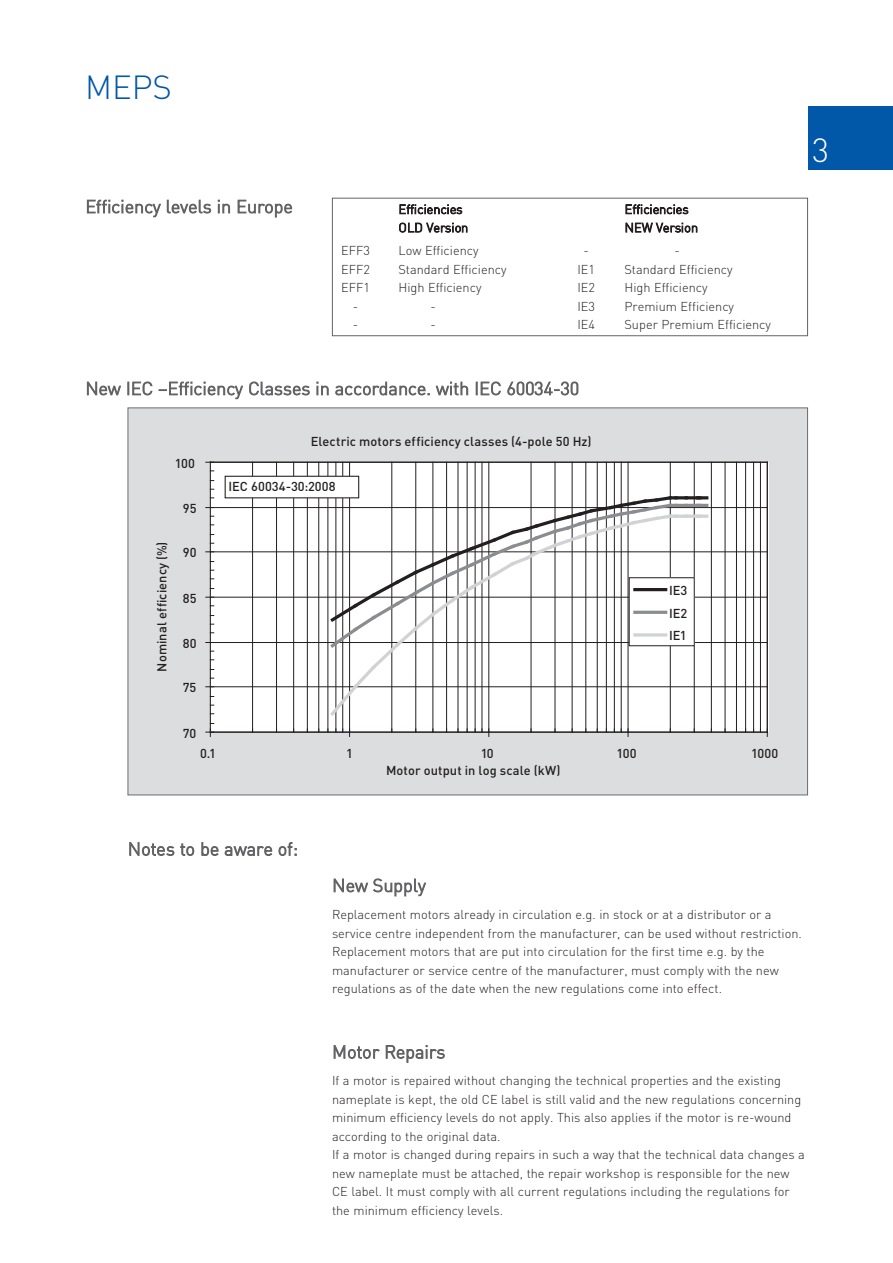
<style>
.page{position:relative;width:893px;height:1263px;background:#fff}
.page>*{position:absolute;margin:0;border:0;box-sizing:border-box;transform-origin:0 0}
.t1{font:33px "DIN Light";color:#0157a8}
.t2{font:33px "DIN Light";color:#fff}
.t3{font:18px "DIN Light";color:#636366}
.t4{font:12.75px/18.5px "DIN Light";color:#231f20}
.t5{font:12.75px/22.6px "DIN Medium";letter-spacing:.01em;color:#231f20;text-align:justify}
</style>
<div class="page">
<div style="left:332px;top:198px;width:476px;height:138px;border:1px solid #636366"></div>
<div style="left:128px;top:408px;width:679px;height:386px;background:#dcdddf"></div>
<div style="left:210px;top:462px;width:558px;height:270px;background:#fff"></div>
<hr style="left:210px;top:686px;width:557px;height:1px;background:#231f20">
<hr style="left:210px;top:642px;width:557px;height:1px;background:#231f20">
<hr style="left:210px;top:597px;width:557px;height:1px;background:#231f20">
<hr style="left:210px;top:552px;width:557px;height:1px;background:#231f20">
<hr style="left:210px;top:507px;width:557px;height:1px;background:#231f20">
<hr style="left:252px;top:462px;width:1px;height:270px;background:#231f20">
<hr style="left:276px;top:462px;width:1px;height:270px;background:#231f20">
<hr style="left:293px;top:462px;width:1px;height:270px;background:#231f20">
<hr style="left:307px;top:462px;width:1px;height:270px;background:#231f20">
<hr style="left:318px;top:462px;width:1px;height:270px;background:#231f20">
<hr style="left:328px;top:462px;width:1px;height:270px;background:#231f20">
<hr style="left:336px;top:462px;width:1px;height:270px;background:#231f20">
<hr style="left:342px;top:462px;width:1px;height:270px;background:#231f20">
<hr style="left:392px;top:462px;width:1px;height:270px;background:#231f20">
<hr style="left:415px;top:462px;width:1px;height:270px;background:#231f20">
<hr style="left:433px;top:462px;width:1px;height:270px;background:#231f20">
<hr style="left:446px;top:462px;width:1px;height:270px;background:#231f20">
<hr style="left:458px;top:462px;width:1px;height:270px;background:#231f20">
<hr style="left:467px;top:462px;width:1px;height:270px;background:#231f20">
<hr style="left:475px;top:462px;width:1px;height:270px;background:#231f20">
<hr style="left:482px;top:462px;width:1px;height:270px;background:#231f20">
<hr style="left:531px;top:462px;width:1px;height:270px;background:#231f20">
<hr style="left:555px;top:462px;width:1px;height:270px;background:#231f20">
<hr style="left:572px;top:462px;width:1px;height:270px;background:#231f20">
<hr style="left:586px;top:462px;width:1px;height:270px;background:#231f20">
<hr style="left:597px;top:462px;width:1px;height:270px;background:#231f20">
<hr style="left:606px;top:462px;width:1px;height:270px;background:#231f20">
<hr style="left:614px;top:462px;width:1px;height:270px;background:#231f20">
<hr style="left:621px;top:462px;width:1px;height:270px;background:#231f20">
<hr style="left:670px;top:462px;width:1px;height:270px;background:#231f20">
<hr style="left:694px;top:462px;width:1px;height:270px;background:#231f20">
<hr style="left:711px;top:462px;width:1px;height:270px;background:#231f20">
<hr style="left:725px;top:462px;width:1px;height:270px;background:#231f20">
<hr style="left:736px;top:462px;width:1px;height:270px;background:#231f20">
<hr style="left:745px;top:462px;width:1px;height:270px;background:#231f20">
<hr style="left:753px;top:462px;width:1px;height:270px;background:#231f20">
<hr style="left:760px;top:462px;width:1px;height:270px;background:#231f20">
<hr style="left:349px;top:462px;width:1px;height:270px;background:#231f20">
<hr style="left:489px;top:462px;width:1px;height:270px;background:#231f20">
<hr style="left:628px;top:462px;width:1px;height:270px;background:#231f20">
<hr style="left:210px;top:462px;width:557px;height:1px;background:#231f20">
<hr style="left:767px;top:462px;width:1px;height:270px;background:#231f20">
<hr style="left:210px;top:731px;width:557px;height:2px;background:#231f20">
<hr style="left:210px;top:462px;width:1px;height:270px;background:#231f20">
<svg style="left:206px;top:723px;width:8px;height:13px"></svg>
<svg style="left:328px;top:494px;width:379px;height:224px"></svg>
<div style="left:629px;top:578px;width:65px;height:68px;background:#fff"></div>
<div style="left:629px;top:577px;width:65px;height:69px;border:1px solid #231f20"></div>
<hr style="left:635px;top:588px;width:31px;height:3px;background:#231f20">
<hr style="left:635px;top:611px;width:31px;height:3px;background:#8a8c8f">
<hr style="left:635px;top:633px;width:31px;height:3px;background:#d1d2d4">
<div style="left:225px;top:476px;width:134px;height:22px;background:#fff"></div>
<div style="left:225px;top:476px;width:134px;height:22px;border:1px solid #231f20"></div>
<div style="left:808px;top:106px;width:85px;height:64px;background:#0157a8"></div>
<h1 class="t1" style="left:85px;top:66px;width:88px">MEPS</h1>
<h2 class="t3" style="left:85px;top:195px;width:209px">Efficiency levels in Europe</h2>
<p class="t4" style="left:398px;top:200px;width:66px">Efficiencies</p>
<p class="t4" style="left:625px;top:200px;width:66px">Efficiencies</p>
<p class="t4" style="left:398px;top:218px;width:71px">OLD Version</p>
<p class="t4" style="left:625px;top:218px;width:75px">NEW Version</p>
<p class="t4" style="left:341px;top:241px;width:30px">EFF3</p>
<p class="t4" style="left:398px;top:241px;width:82px">Low Efficiency</p>
<p class="t4" style="left:584px;top:241px;width:7px">-</p>
<p class="t4" style="left:675px;top:241px;width:7px">-</p>
<p class="t4" style="left:341px;top:260px;width:30px">EFF2</p>
<p class="t4" style="left:398px;top:260px;width:110px">Standard Efficiency</p>
<p class="t4" style="left:577px;top:260px;width:19px">IE1</p>
<p class="t4" style="left:624px;top:260px;width:110px">Standard Efficiency</p>
<p class="t4" style="left:341px;top:278px;width:30px">EFF1</p>
<p class="t4" style="left:398px;top:278px;width:85px">High Efficiency</p>
<p class="t4" style="left:577px;top:278px;width:19px">IE2</p>
<p class="t4" style="left:624px;top:278px;width:85px">High Efficiency</p>
<p class="t4" style="left:353px;top:297px;width:7px">-</p>
<p class="t4" style="left:431px;top:297px;width:7px">-</p>
<p class="t4" style="left:577px;top:297px;width:19px">IE3</p>
<p class="t4" style="left:624px;top:297px;width:111px">Premium Efficiency</p>
<p class="t4" style="left:353px;top:315px;width:7px">-</p>
<p class="t4" style="left:431px;top:315px;width:7px">-</p>
<p class="t4" style="left:577px;top:315px;width:19px">IE4</p>
<p class="t4" style="left:624px;top:315px;width:148px">Super Premium Efficiency</p>
<h2 class="t3" style="left:85px;top:377px;width:495px">New IEC –Efficiency Classes in accordance. with IEC 60034-30</h2>
<p class="t5" style="left:311px;top:430px;width:282px">Electric motors efficiency classes (4-pole 50 Hz)</p>
<p class="t5" style="left:175px;top:451px;width:22px">100</p>
<p class="t5" style="left:150px;top:672px;width:132px;rotate:-90deg">Nominal efficiency (%)</p>
<p class="t5" style="left:183px;top:497px;width:15px">95</p>
<p class="t5" style="left:183px;top:541px;width:15px">90</p>
<p class="t5" style="left:183px;top:586px;width:15px">85</p>
<p class="t5" style="left:183px;top:632px;width:15px">80</p>
<p class="t5" style="left:183px;top:676px;width:15px">75</p>
<p class="t5" style="left:183px;top:721px;width:15px">70</p>
<p class="t5" style="left:229px;top:475px;width:109px">IEC 60034-30:2008</p>
<p class="t5" style="left:669px;top:579px;width:20px">IE3<br>IE2<br>IE1</p>
<p class="t5" style="left:200px;top:742px;width:18px">0.1</p>
<p class="t5" style="left:346px;top:742px;width:8px">1</p>
<p class="t5" style="left:481px;top:742px;width:15px">10</p>
<p class="t5" style="left:617px;top:742px;width:22px">100</p>
<p class="t5" style="left:751px;top:742px;width:29px">1000</p>
<p class="t5" style="left:386px;top:759px;width:176px">Motor output in log scale (kW)</p>
<h1 class="t2" style="left:812px;top:130px;width:18px">3</h1>
<h2 class="t3" style="left:128px;top:838px;width:172px">Notes to be aware of:</h2>
<h2 class="t3" style="left:332px;top:874px;width:95px">New Supply</h2>
<p class="t4" style="left:332px;top:905px;width:471px">Replacement motors already in circulation e.g. in stock or at a distributor or a service centre independent from the manufacturer, can be used without restriction.<br>Replacement motors that are put into circulation for the first time e.g. by the manufacturer or service centre of the manufacturer, must comply with the new regulations as of the date when the new regulations come into effect.</p>
<h2 class="t3" style="left:332px;top:1041px;width:115px">Motor Repairs</h2>
<p class="t4" style="left:332px;top:1071px;width:474px">If a motor is repaired without changing the technical properties and the existing nameplate is kept, the old CE label is still valid and the new regulations concerning minimum efficiency levels do not apply. This also applies if the motor is re-wound according to the original data.<br>If a motor is changed during repairs in such a way that the technical data changes a new nameplate must be attached, the repair workshop is responsible for the new CE label. It must comply with all current regulations including the regulations for the minimum efficiency levels.</p>
</div>
